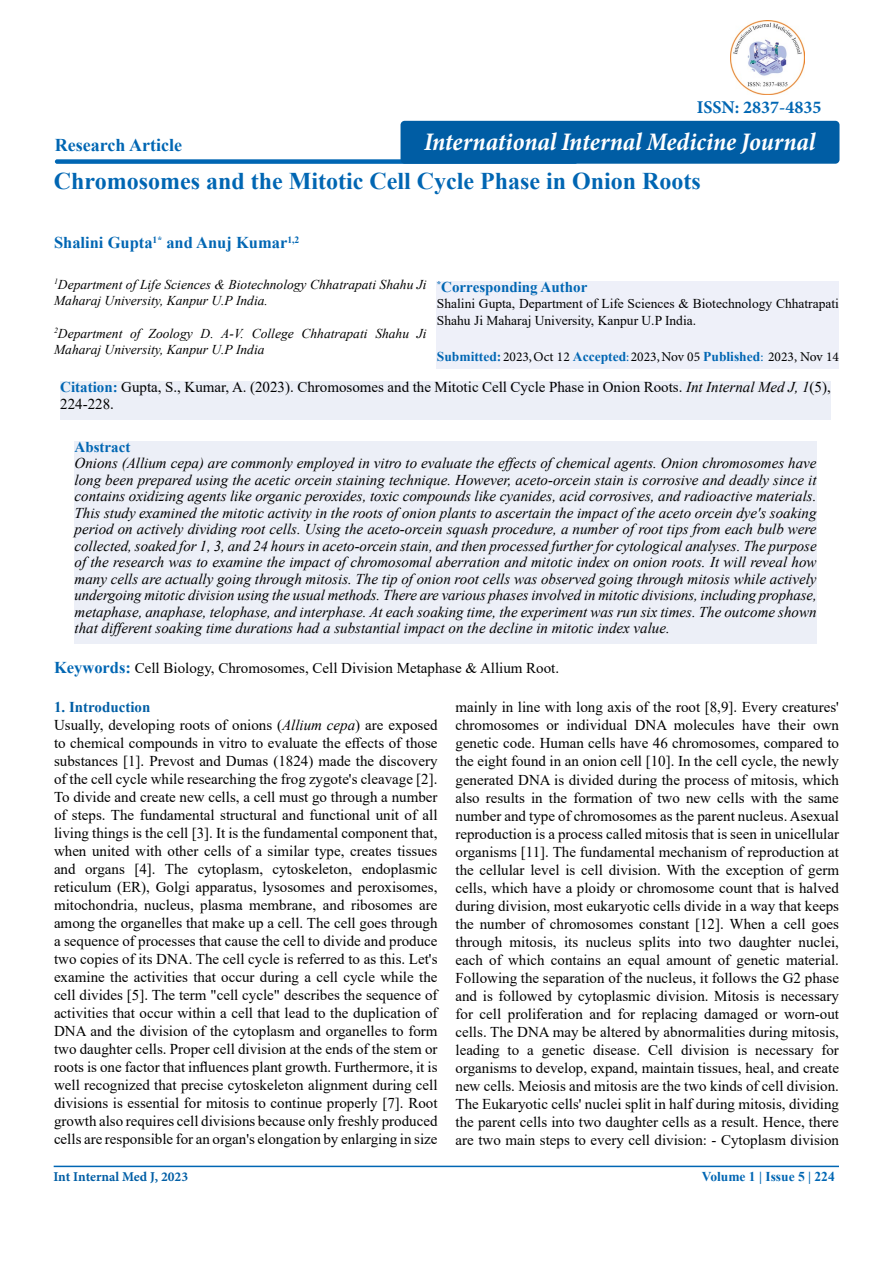
<style>
.page{position:relative;width:893px;height:1263px;background:#fff}
.page>*{position:absolute;margin:0;border:0;box-sizing:border-box;transform-origin:0 0}
.t1{font:italic 700 condensed 25.5px "Minion Pro";letter-spacing:-.005em;color:#fff}
.t2{font:700 24px "Times New Roman";color:#0066b3}
.t3{font:700 18px "Times New Roman";color:#0066b3}
.t4{font:700 18px "Minion Pro";color:#0066b3}
.t5{font:700 16.5px "Times New Roman";color:#0066b3}
.t6{font:15px/18px "Times New Roman";color:#000}
.t7{font:italic 15px/16.5px "Times New Roman";color:#000;text-align:justify}
.t8{font:700 15px "Times New Roman";color:#0066b3}
.t9{font:italic 13.5px/16.2px "Times New Roman";color:#000}
.t10{font:13.5px/16.5px "Times New Roman";color:#000}
.t11{font:13.5px "Minion Pro";color:#000}
.t12{font:700 13.5px "Minion Pro";letter-spacing:-.005em;color:#005ea5}
.t13{font:700 13.5px "Times New Roman";color:#0066b3}
.s1{font-family:"Times New Roman";font-weight:700;color:#0066b3}
.s2{color:#0066b3}
.s3{font-weight:700;color:#0066b3}
.s4{font-style:italic}
.s5{font-weight:700;font-size:16.5px;color:#0066b3}
.s6{font-weight:700;color:#005ea5}
</style>
<div class="page">
<hr style="left:54px;top:1166px;width:785px;height:1px;background:#0066b3">
<div style="left:55px;top:159px;width:522px;height:5px;background:#0066b3;border-radius:2px"></div>
<div style="left:437px;top:281px;width:402px;height:88px;background:#eef0f9"></div>
<div style="left:60px;top:382px;width:771px;height:38px;background:#eceff7"></div>
<div style="left:75px;top:441px;width:741px;height:203px;background:#eceff7"></div>
<div style="left:401px;top:121px;width:438px;height:43px;background:#005da4;border-radius:4px"></div>
<img style="left:730px;top:20px;width:75px;height:75px">
<p class="t3" style="left:55px;top:132px;width:129px">Research Article</p>
<p class="t4" style="left:697px;top:94px;width:126px">ISSN: 2837-4835</p>
<h1 class="t1" style="left:424px;top:124px;width:393px">International Internal Medicine Journal</h1>
<h2 class="t2" style="left:54px;top:164px;width:648px">Chromosomes and the Mitotic Cell Cycle Phase in Onion Roots</h2>
<p class="t5" style="left:54px;top:231px;width:247px">Shalini Gupta<sup>1*</sup> and Anuj Kumar<sup>1,2</sup></p>
<p class="t9" style="left:54px;top:276px;width:374px"><sup>1</sup>Department of Life Sciences &amp; Biotechnology Chhatrapati Shahu Ji<br>Maharaj University, Kanpur U.P India.</p>
<p class="t9" style="left:54px;top:325px;width:374px"><sup>2</sup>Department of Zoology D. A-V. College Chhatrapati Shahu Ji<br>Maharaj University, Kanpur U.P India</p>
<p class="t8" style="left:437px;top:276px;width:152px"><sup>*</sup>Corresponding Author</p>
<p class="t10" style="left:437px;top:295px;width:404px">Shalini Gupta, Department of Life Sciences &amp; Biotechnology Chhatrapati<br>Shahu Ji Maharaj University, Kanpur U.P India.</p>
<p class="t11" style="left:437px;top:347px;width:404px"><span class="s1">Submitted:</span>2023, Oct 12 <span class="s1">Accepted</span><span class="s2">:</span> 2023, Nov 05 <span class="s1">Published</span><span class="s2">:</span> 2023, Nov 14</p>
<p class="t6" style="left:60px;top:378px;width:772px;line-height:16.5px"><span class="s3">Citation:</span> Gupta, S., Kumar, A. (2023). Chromosomes and the Mitotic Cell Cycle Phase in Onion Roots. <span class="s4">Int Internal Med J, 1</span>(5),<br>224-228.</p>
<p class="t8" style="left:75px;top:436px;width:57px">Abstract</p>
<p class="t7" style="left:75px;top:454px;width:744px">Onions (Allium cepa) are commonly employed in vitro to evaluate the effects of chemical agents. Onion chromosomes have long been prepared using the acetic orcein staining technique. However, aceto-orcein stain is corrosive and deadly since it contains oxidizing agents like organic peroxides, toxic compounds like cyanides, acid corrosives, and radioactive materials.<br>This study examined the mitotic activity in the roots of onion plants to ascertain the impact of the aceto orcein dye's soaking period on actively dividing root cells. Using the aceto-orcein squash procedure, a number of root tips from each bulb were collected, soaked for 1, 3, and 24 hours in aceto-orcein stain, and then processed further for cytological analyses. The purpose of the research was to examine the impact of chromosomal aberration and mitotic index on onion roots. It will reveal how many cells are actually going through mitosis. The tip of onion root cells was observed going through mitosis while actively undergoing mitotic division using the usual methods. There are various phases involved in mitotic divisions, including prophase, metaphase, anaphase, telophase, and interphase. At each soaking time, the experiment was run six times. The outcome shown that different soaking time durations had a substantial impact on the decline in mitotic index value.</p>
<p class="t6" style="left:54px;top:658px;width:507px"><span class="s5">Keywords:</span> Cell Biology, Chromosomes, Cell Division Metaphase &amp; Allium Root.</p>
<p class="t6" style="left:54px;top:698px;width:385px"><span class="s6">1. Introduction<br></span>Usually, developing roots of onions (<span class="s4">Allium cepa</span>) are exposed to chemical compounds in vitro to evaluate the effects of those substances [1]. Prevost and Dumas (1824) made the discovery of the cell cycle while researching the frog zygote's cleavage [2].<br>To divide and create new cells, a cell must go through a number of steps. The fundamental structural and functional unit of all living things is the cell [3]. It is the fundamental component that, when united with other cells of a similar type, creates tissues and organs [4]. The cytoplasm, cytoskeleton, endoplasmic reticulum (ER), Golgi apparatus, lysosomes and peroxisomes, mitochondria, nucleus, plasma membrane, and ribosomes are among the organelles that make up a cell. The cell goes through a sequence of processes that cause the cell to divide and produce two copies of its DNA. The cell cycle is referred to as this. Let's examine the activities that occur during a cell cycle while the cell divides [5]. The term "cell cycle" describes the sequence of activities that occur within a cell that lead to the duplication of DNA and the division of the cytoplasm and organelles to form two daughter cells. Proper cell division at the ends of the stem or roots is one factor that influences plant growth. Furthermore, it is well recognized that precise cytoskeleton alignment during cell divisions is essential for mitosis to continue properly [7]. Root growth also requires cell divisions because only freshly produced cells are responsible for an organ's elongation by enlarging in size</p>
<p class="t6" style="left:455px;top:698px;width:385px;text-align:justify">mainly in line with long axis of the root [8,9]. Every creatures' chromosomes or individual DNA molecules have their own genetic code. Human cells have 46 chromosomes, compared to the eight found in an onion cell [10]. In the cell cycle, the newly generated DNA is divided during the process of mitosis, which also results in the formation of two new cells with the same number and type of chromosomes as the parent nucleus. Asexual reproduction is a process called mitosis that is seen in unicellular organisms [11]. The fundamental mechanism of reproduction at the cellular level is cell division. With the exception of germ cells, which have a ploidy or chromosome count that is halved during division, most eukaryotic cells divide in a way that keeps the number of chromosomes constant [12]. When a cell goes through mitosis, its nucleus splits into two daughter nuclei, each of which contains an equal amount of genetic material.<br>Following the separation of the nucleus, it follows the G2 phase and is followed by cytoplasmic division. Mitosis is necessary for cell proliferation and for replacing damaged or worn-out cells. The DNA may be altered by abnormalities during mitosis, leading to a genetic disease. Cell division is necessary for organisms to develop, expand, maintain tissues, heal, and create new cells. Meiosis and mitosis are the two kinds of cell division.<br>The Eukaryotic cells' nuclei split in half during mitosis, dividing the parent cells into two daughter cells as a result. Hence, there are two main steps to every cell division: - Cytoplasm division</p>
<p class="t12" style="left:53px;top:1167px;width:136px">Int Internal Med J, 2023</p>
<p class="t13" style="left:702px;top:1166px;width:134px">Volume 1 | Issue 5 | 224</p>
</div>
